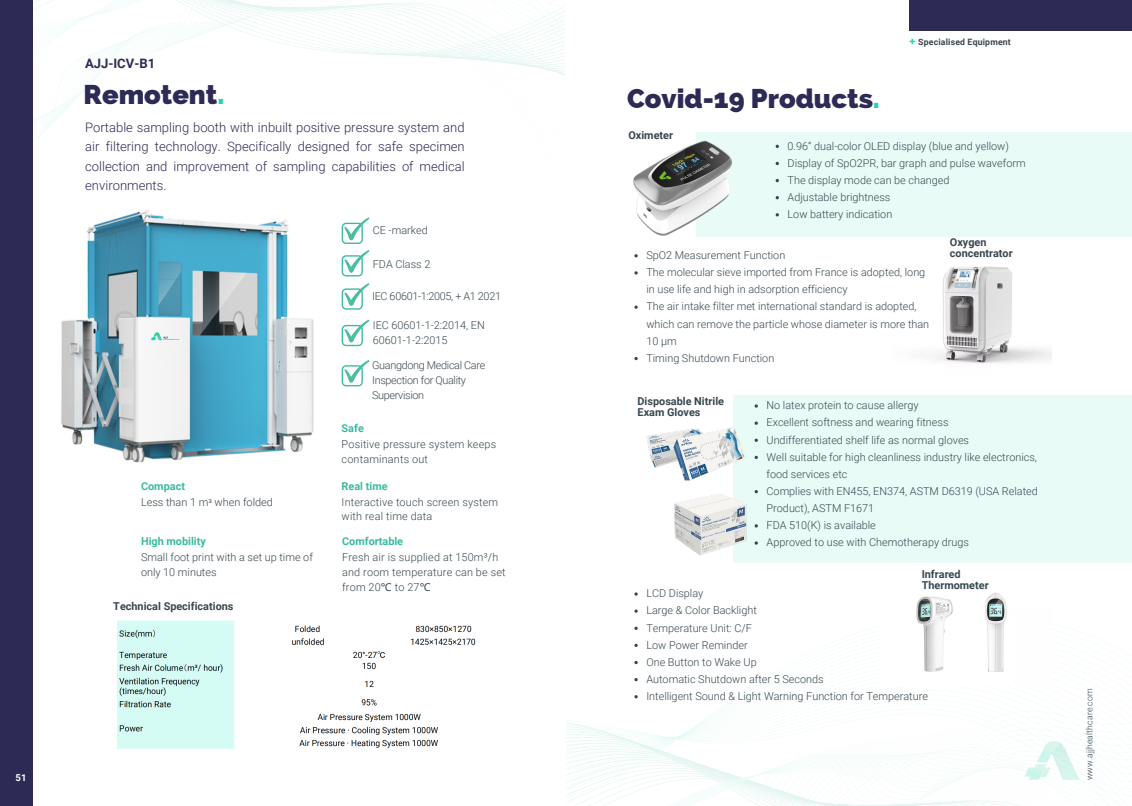
<style>
.page{position:relative;width:1132px;height:806px;background:#fff}
.page>*{position:absolute;margin:0;border:0;box-sizing:border-box;transform-origin:0 0}
.t1{font:800 27.15px "Raleway";color:#2d2b55}
.t2{font:300 13.02px/19.3px "Roboto";color:#2d2b55;text-align:justify}
.t3{font:700 13.02px "Roboto";color:#2d2b55}
.t4{font:300 10.89px "Roboto";color:#37474f}
.t5{font:700 10.89px "Roboto";color:#38bba0}
.t6{font:300 10.86px/14.7px "Roboto";color:#37474f}
.t7{font:700 10.86px/10.6px "Roboto";color:#37474f}
.t8{font:300 10.86px/14.7px "Roboto";letter-spacing:-.03em;color:#37474f}
.t9{font:700 10.86px "Roboto";color:#38bba0}
.t10{font:700 10.86px "Roboto";color:#1fd7ad}
.t11{font:700 9.51px "Roboto";color:#fff}
.t12{font:300 8.7px "Roboto";letter-spacing:.015em;color:#37474f}
.t13{font:700 8.7px "Roboto";letter-spacing:.02em;color:#37474f}
.s1{color:#1fd7ad}
.s2{font-family:"Noto Sans";font-weight:400}
</style>
<div class="page">
<svg style="left:33px;top:0;width:532px;height:64px"></svg>
<svg style="left:566px;top:726px;width:566px;height:79px"></svg>
<img style="left:61px;top:209px;width:253px;height:254px">
<svg style="left:342px;top:217px;width:28px;height:27px"></svg>
<svg style="left:342px;top:250px;width:28px;height:26px"></svg>
<svg style="left:342px;top:283px;width:28px;height:26px"></svg>
<svg style="left:342px;top:319px;width:28px;height:27px"></svg>
<svg style="left:342px;top:360px;width:28px;height:26px"></svg>
<div style="left:696px;top:132px;width:436px;height:104px;background:#e9fbf7"></div>
<img style="left:633px;top:140px;width:105px;height:97px">
<div style="left:733px;top:395px;width:399px;height:167px;background:#e9fbf7"></div>
<img style="left:646px;top:427px;width:101px;height:129px">
<img style="left:933px;top:266px;width:119px;height:97px">
<svg style="left:634px;top:254px;width:4px;height:3px"></svg>
<svg style="left:634px;top:305px;width:4px;height:4px"></svg>
<svg style="left:634px;top:357px;width:4px;height:3px"></svg>
<svg style="left:634px;top:660px;width:4px;height:4px"></svg>
<svg style="left:634px;top:678px;width:4px;height:3px"></svg>
<svg style="left:634px;top:695px;width:4px;height:3px"></svg>
<img style="left:916px;top:593px;width:91px;height:79px">
<img style="left:118px;top:620px;width:358px;height:129px">
<div style="left:909px;top:0;width:223px;height:30px;background:#2d2b55"></div>
<div style="left:0;top:0;width:33px;height:805px;background:#2d2b55"></div>
<img style="left:1020px;top:735px;width:70px;height:51px">
<p class="t3" style="left:85px;top:56px;width:72px">AJJ-ICV-B1</p>
<p class="t1" style="left:84px;top:78px;width:142px">Remotent<span class="s1">.</span></p>
<p class="t2" style="left:85px;top:118px;width:381px">Portable sampling booth with inbuilt positive pressure system and air filtering technology. Specifically designed for safe specimen collection and improvement of sampling capabilities of medical environments.</p>
<p class="t6" style="left:373px;top:223px;width:57px">CE -marked</p>
<p class="t6" style="left:373px;top:257px;width:59px">FDA Class 2</p>
<p class="t8" style="left:372px;top:289px;width:130px">IEC 60601-1:2005, + A1 2021</p>
<p class="t6" style="left:373px;top:318px;width:114px">IEC 60601-1-2:2014, EN<br>60601-1-2:2015</p>
<p class="t8" style="left:372px;top:358px;width:115px">Guangdong Medical Care<br>Inspection for Quality<br>Supervision</p>
<p class="t5" style="left:141px;top:479px;width:46px">Compact</p>
<p class="t4" style="left:141px;top:495px;width:133px">Less than 1 m<span class="s2">ᶟ</span> when folded</p>
<p class="t9" style="left:141px;top:535px;width:66px">High mobility</p>
<p class="t6" style="left:141px;top:550px;width:173px">Small foot print with a set up time of only 10 minutes</p>
<p class="t7" style="left:113px;top:600px;width:122px">Technical Specifications</p>
<p class="t9" style="left:342px;top:422px;width:24px">Safe</p>
<p class="t6" style="left:342px;top:437px;width:156px">Positive pressure system keeps contaminants out</p>
<p class="t9" style="left:342px;top:479px;width:48px">Real time</p>
<p class="t6" style="left:342px;top:494px;width:158px">Interactive touch screen system with real time data</p>
<p class="t9" style="left:342px;top:535px;width:62px">Comfortable</p>
<p class="t6" style="left:342px;top:550px;width:165px">Fresh air is supplied at 150m³/h and room temperature can be set from 20<span class="s2">℃</span> to 27<span class="s2">℃</span></p>
<p class="t11" style="left:16px;top:771px;width:12px">51</p>
<p class="t10" style="left:909px;top:35px;width:7px">+</p>
<p class="t13" style="left:918px;top:37px;width:94px">Specialised Equipment</p>
<p class="t1" style="left:627px;top:82px;width:254px">Covid-19 Products<span class="s1">.</span></p>
<p class="t6" style="left:788px;top:138px;width:223px">0.96” dual-color OLED display (blue and yellow)</p>
<p class="t6" style="left:788px;top:156px;width:240px">Display of SpO2PR, bar graph and pulse waveform</p>
<p class="t6" style="left:788px;top:173px;width:163px">The display mode can be changed</p>
<p class="t6" style="left:788px;top:190px;width:104px">Adjustable brightness</p>
<p class="t6" style="left:788px;top:207px;width:106px">Low battery indication</p>
<p class="t7" style="left:628px;top:130px;width:46px">Oximeter</p>
<p class="t6" style="left:646px;top:248px;width:140px">SpO2 Measurement Function</p>
<p class="t6" style="left:646px;top:264px;width:280px;line-height:17.1px">The molecular sieve imported from France is adopted, long in use life and high in adsorption efficiency</p>
<p class="t6" style="left:646px;top:298px;width:284px;line-height:17.1px">The air intake filter met international standard is adopted, which can remove the particle whose diameter is more than<br>10 μm</p>
<p class="t6" style="left:646px;top:350px;width:129px">Timing Shutdown Function</p>
<p class="t7" style="left:950px;top:237px;width:64px">Oxygen concentrator</p>
<p class="t7" style="left:638px;top:396px;width:88px">Disposable Nitrile<br>Exam Gloves</p>
<p class="t6" style="left:767px;top:398px;width:154px">No latex protein to cause allergy</p>
<p class="t6" style="left:767px;top:415px;width:183px">Excellent softness and wearing fitness</p>
<p class="t6" style="left:767px;top:432px;width:204px">Undifferentiated shelf life as normal gloves</p>
<p class="t6" style="left:767px;top:448px;width:272px;line-height:17.1px">Well suitable for high cleanliness industry like electronics, food services etc</p>
<p class="t6" style="left:767px;top:482px;width:273px;line-height:17.1px">Complies with EN455, EN374, ASTM D6319 (USA Related<br>Product), ASTM F1671</p>
<p class="t6" style="left:767px;top:518px;width:111px">FDA 510(K) is available</p>
<p class="t6" style="left:767px;top:535px;width:204px">Approved to use with Chemotherapy drugs</p>
<p class="t7" style="left:922px;top:569px;width:68px">Infrared<br>Thermometer</p>
<p class="t6" style="left:646px;top:586px;width:58px">LCD Display</p>
<p class="t6" style="left:646px;top:603px;width:112px">Large &amp; Color Backlight</p>
<p class="t6" style="left:646px;top:620px;width:107px">Temperature Unit: C/F</p>
<p class="t6" style="left:646px;top:637px;width:103px">Low Power Reminder</p>
<p class="t6" style="left:646px;top:654px;width:112px">One Button to Wake Up</p>
<p class="t6" style="left:646px;top:671px;width:179px">Automatic Shutdown after 5 Seconds</p>
<p class="t6" style="left:646px;top:688px;width:283px">Intelligent Sound &amp; Light Warning Function for Temperature</p>
<p class="t12" style="left:1084px;top:780px;width:94px;rotate:-90deg">www.ajjhealthcare.com</p>
</div>
